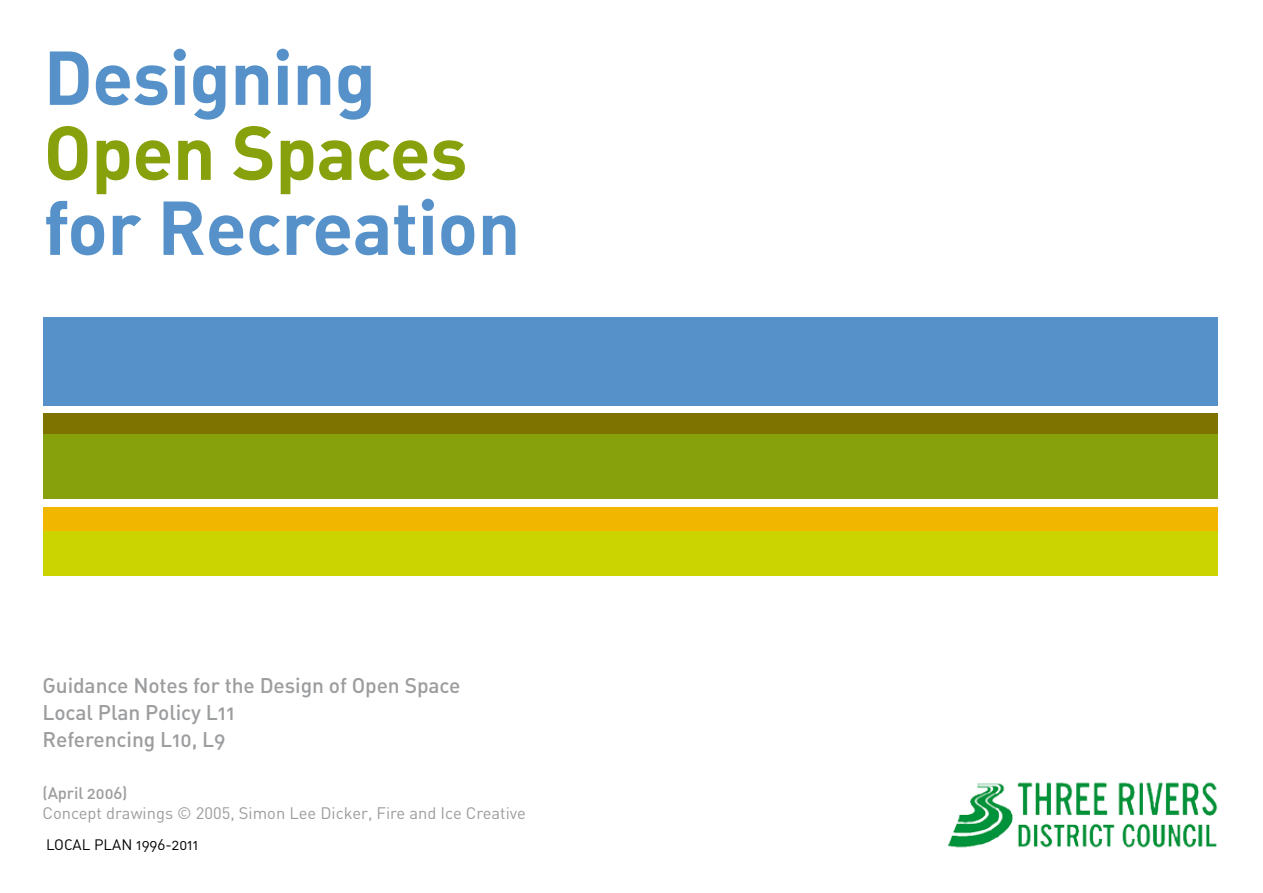
<style>
.page{position:relative;width:1263px;height:893px;background:#fff}
.page>*{position:absolute;margin:0;border:0;box-sizing:border-box;transform-origin:0 0}
.t1{font:75px "DIN Bold Alternate";letter-spacing:-.01em;color:#5692c9}
.t2{font:75px "DIN Bold Alternate";letter-spacing:-.01em;color:#86a10b}
.t3{font:21px/27px "DIN Medium Alternate";letter-spacing:-.005em;color:#9c9d9f}
.t4{font:16.5px "DIN";color:#9c9d9f}
.t5{font:16.5px "DIN Medium Alternate";letter-spacing:-.005em;color:#9c9d9f}
.t6{font:15px "DIN Regular Alternate";color:#000}
</style>
<div class="page">
<img style="left:947px;top:782px;width:271px;height:66px">
<div style="left:43px;top:317px;width:1174px;height:88px;background:#5692c9"></div>
<div style="left:43px;top:413px;width:1174px;height:22px;background:#7f7300"></div>
<div style="left:43px;top:434px;width:1174px;height:65px;background:#86a10b"></div>
<div style="left:43px;top:507px;width:1174px;height:44px;background:#f0b600"></div>
<div style="left:43px;top:531px;width:1174px;height:45px;background:#cbd300"></div>
<h1 class="t1" style="left:44px;top:29px;width:334px">Designing</h1>
<h1 class="t2" style="left:44px;top:104px;width:425px">Open Spaces</h1>
<h1 class="t1" style="left:44px;top:179px;width:478px">for Recreation</h1>
<p class="t3" style="left:43px;top:671px;width:420px">Guidance Notes for the Design of Open Space<br>Local Plan Policy L11<br>Referencing L10, L9</p>
<p class="t5" style="left:43px;top:782px;width:86px">(April 2006)</p>
<p class="t4" style="left:43px;top:802px;width:485px">Concept drawings © 2005, Simon Lee Dicker, Fire and Ice Creative</p>
<p class="t6" style="left:46px;top:835px;width:154px">LOCAL PLAN 1996-2011</p>
</div>
